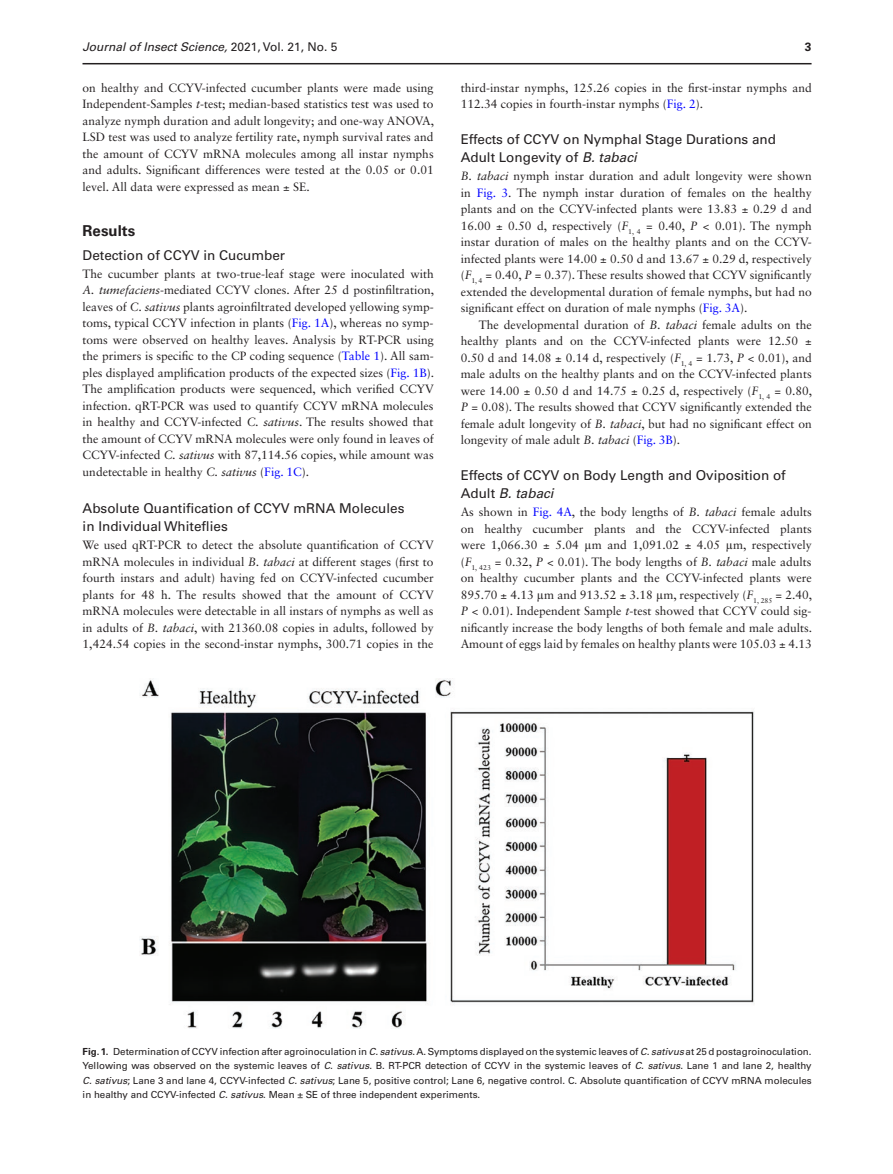
<style>
.page{position:relative;width:893px;height:1174px;background:#fff}
.page>*{position:absolute;margin:0;border:0;box-sizing:border-box;transform-origin:0 0}
.t1{font:700 15px "Univers LT Std";color:#231f20}
.t2{font:13.5px/18px "Univers LT Std";color:#231f20}
.t3{font:12px/16.5px "Sabon LT Std";color:#231f20;text-align:justify}
.t4{font:italic 12px "Univers LT Std";color:#231f20}
.t5{font:700 12px "Univers LT Std";color:#231f20}
.t6{font:9.75px/14.2px "Univers LT Std";color:#231f20;text-align:justify}
.s1{font-style:normal}
.s2{font-style:italic}
.s3{color:#00f}
.s4{font-family:"Gandhari Unicode"}
.s5{font-weight:700}
</style>
<div class="page">
<hr style="left:82px;top:63px;width:729px;height:1px;background:#231f20">
<img style="left:140px;top:679px;width:615px;height:349px">
<p class="t4" style="left:82px;top:40px;width:256px">Journal of Insect Science, <span class="s1">2021, Vol. 21, No. 5</span></p>
<p class="t5" style="left:805px;top:40px;width:8px">3</p>
<p class="t3" style="left:83px;top:79px;width:353px">on healthy and CCYV-infected cucumber plants were made using Independent-Samples <span class="s2">t</span>-test; median-based statistics test was used to analyze nymph duration and adult longevity; and one-way ANOVA, LSD test was used to analyze fertility rate, nymph survival rates and the amount of CCYV mRNA molecules among all instar nymphs and adults. Significant differences were tested at the 0.05 or 0.01 level. All data were expressed as mean ± SE.</p>
<p class="t1" style="left:83px;top:222px;width:54px">Results</p>
<p class="t2" style="left:83px;top:246px;width:204px">Detection of CCYV in Cucumber</p>
<p class="t3" style="left:83px;top:265px;width:353px">The cucumber plants at two-true-leaf stage were inoculated with <span class="s2">A. tumefaciens</span>-mediated CCYV clones. After 25 d postinfiltration, leaves of <span class="s2">C. sativus</span> plants agroinfiltrated developed yellowing symp&shy;toms, typical CCYV infection in plants (<span class="s3">Fig. 1A</span>), whereas no symp&shy;toms were observed on healthy leaves. Analysis by RT-PCR using the primers is specific to the CP coding sequence (<span class="s3">Table 1</span>). All sam&shy;ples displayed amplification products of the expected sizes (<span class="s3">Fig. 1B</span>).<br>The amplification products were sequenced, which verified CCYV infection. qRT-PCR was used to quantify CCYV mRNA molecules in healthy and CCYV-infected <span class="s2">C. sativus</span>. The results showed that the amount of CCYV mRNA molecules were only found in leaves of CCYV-infected <span class="s2">C. sativus</span> with 87,114.56 copies, while amount was undetectable in healthy <span class="s2">C. sativus</span> (<span class="s3">Fig. 1C</span>).</p>
<p class="t2" style="left:83px;top:499px;width:323px">Absolute Quantification of CCYV mRNA Molecules in Individual Whiteflies</p>
<p class="t3" style="left:83px;top:537px;width:353px">We used qRT-PCR to detect the absolute quantification of CCYV mRNA molecules in individual <span class="s2">B. tabaci</span> at different stages (first to fourth instars and adult) having fed on CCYV-infected cucumber plants for 48 h. The results showed that the amount of CCYV mRNA molecules were detectable in all instars of nymphs as well as in adults of <span class="s2">B. tabaci</span>, with 21360.08 copies in adults, followed by 1,424.54 copies in the second-instar nymphs, 300.71 copies in the</p>
<p class="t3" style="left:461px;top:79px;width:352px">third-instar nymphs, 125.26 copies in the first-instar nymphs and<br>112.34 copies in fourth-instar nymphs (<span class="s3">Fig. 2</span>).</p>
<p class="t2" style="left:461px;top:130px;width:317px">Effects of CCYV on Nymphal Stage Durations and<br>Adult Longevity of <span class="s2">B. tabaci</span></p>
<p class="t3" style="left:461px;top:168px;width:353px"><span class="s2">B. tabaci</span> nymph instar duration and adult longevity were shown in <span class="s3">Fig. 3</span>. The nymph instar duration of females on the healthy plants and on the CCYV-infected plants were 13.83 ± 0.29 d and 16.00 ± 0.50 d, respectively (<span class="s2">F</span><sub>1,</sub> <sub>4</sub> = 0.40, <span class="s2">P</span> &lt; 0.01). The nymph instar duration of males on the healthy plants and on the CCYV&shy;infected plants were 14.00 ± 0.50 d and 13.67 ± 0.29 d, respectively (<span class="s2">F</span><sub>1,</sub> <sub>4</sub> = 0.40, <span class="s2">P</span> = 0.37). These results showed that CCYV significantly extended the developmental duration of female nymphs, but had no significant effect on duration of male nymphs (<span class="s3">Fig. 3A</span>).</p>
<p class="t3" style="left:461px;top:316px;width:353px;text-indent:18px">The developmental duration of <span class="s2">B. tabaci</span> female adults on the healthy plants and on the CCYV-infected plants were 12.50 ± 0.50 d and 14.08 ± 0.14 d, respectively (<span class="s2">F</span><sub>1,</sub> <sub>4</sub> = 1.73, <span class="s2">P</span> &lt; 0.01), and male adults on the healthy plants and on the CCYV-infected plants were 14.00 ± 0.50 d and 14.75 ± 0.25 d, respectively (<span class="s2">F</span><sub>1,</sub> <sub>4</sub> = 0.80, <span class="s2">P</span> = 0.08). The results showed that CCYV significantly extended the female adult longevity of <span class="s2">B. tabaci</span>, but had no significant effect on longevity of male adult <span class="s2">B. tabaci</span> (<span class="s3">Fig. 3B</span>).</p>
<p class="t2" style="left:461px;top:466px;width:327px">Effects of CCYV on Body Length and Oviposition of<br>Adult <span class="s2">B. tabaci</span></p>
<p class="t3" style="left:461px;top:504px;width:353px">As shown in <span class="s3">Fig. 4A</span>, the body lengths of <span class="s2">B. tabaci</span> female adults on healthy cucumber plants and the CCYV-infected plants were 1,066.30 ± 5.04 <span class="s4">μ</span>m and 1,091.02 ± 4.05 <span class="s4">μ</span>m, respectively (<span class="s2">F</span><sub>1,</sub> <sub>423</sub> = 0.32, <span class="s2">P</span> &lt; 0.01). The body lengths of <span class="s2">B. tabaci</span> male adults on healthy cucumber plants and the CCYV-infected plants were 895.70 ± 4.13 <span class="s4">μ</span>m and 913.52 ± 3.18 <span class="s4">μ</span>m, respectively (<span class="s2">F</span><sub>1,</sub> <sub>285</sub> = 2.40, <span class="s2">P</span> &lt; 0.01). Independent Sample <span class="s2">t</span>-test showed that CCYV could sig&shy;nificantly increase the body lengths of both female and male adults.<br>Amount of eggs laid by females on healthy plants were 105.03 ± 4.13</p>
<p class="t6" style="left:83px;top:1044px;width:730px"><span class="s5">Fig. 1.</span> Determination of CCYV infection after agroinoculation in <span class="s2">C. sativus</span>. A. Symptoms displayed on the systemic leaves of <span class="s2">C. sativus</span> at 25 d postagroinoculation.<br>Yellowing was observed on the systemic leaves of <span class="s2">C. sativus</span>. B. RT-PCR detection of CCYV in the systemic leaves of <span class="s2">C. sativus</span>. Lane 1 and lane 2, healthy <span class="s2">C. sativus</span>; Lane 3 and lane 4, CCYV-infected <span class="s2">C. sativus</span>; Lane 5, positive control; Lane 6, negative control. C. Absolute quantification of CCYV mRNA molecules in healthy and CCYV-infected <span class="s2">C. sativus</span>. Mean ± SE of three independent experiments.</p>
</div>
